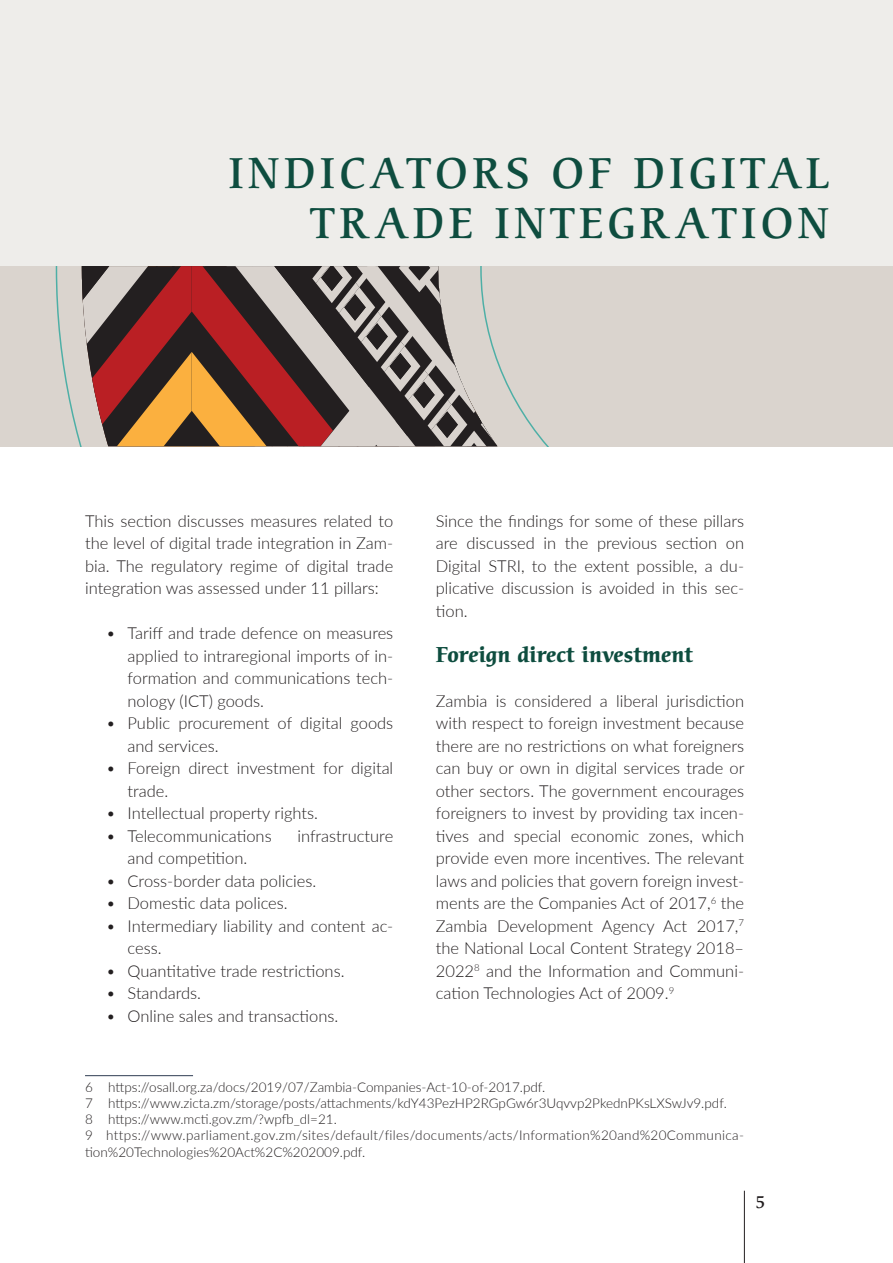
<style>
.page{position:relative;width:893px;height:1263px;background:#fff}
.page>*{position:absolute;margin:0;border:0;box-sizing:border-box;transform-origin:0 0}
.t1{font:500 42px/50.4px "Cerigo Std";letter-spacing:.1em;color:#0e4d3f;text-align:right}
._02_Head_2_copy{font:700 21px "Cerigo Std";color:#0e4d3f}
._00_Body_text{font:300 16.5px/22.5px "Lato";color:#231f20;text-align:justify}
.t2{font:500 16.5px "Cerigo Std";color:#231f20}
._06_Footnote{font:300 13.5px "Lato";color:#231f20}
._06_Footnote-2{font:300 13.5px/16.2px "Lato";letter-spacing:.025em;color:#231f20}
</style>
<div class="page">
<div style="left:0;top:0;width:893px;height:446px;background:#eeedea"></div>
<div style="left:0;top:266px;width:893px;height:180px;background:#dad4ce"></div>
<svg style="left:56px;top:266px;width:492px;height:180px"></svg>
<hr style="left:744px;top:1191px;width:1px;height:72px;background:#231f20">
<hr style="left:85px;top:1075px;width:108px;height:1px;background:#2f3d52">
<p class="t1" style="left:228px;top:149px;width:602px">INDICATORS OF DIGITAL<br>TRADE INTEGRATION</p>
<p class="_00_Body_text" style="left:85px;top:509px;width:310px">This section discusses measures related to the level of digital trade integration in Zam&shy;bia. The regulatory regime of digital trade integration was assessed under 11 pillars:</p>
<p class="_00_Body_text" style="left:128px;top:621px;width:267px;text-indent:-21px">• Tariff and trade defence on measures applied to intraregional imports of in&shy;formation and communications tech&shy;nology (ICT) goods.</p>
<p class="_00_Body_text" style="left:128px;top:711px;width:267px;text-indent:-21px">• Public procurement of digital goods and services.</p>
<p class="_00_Body_text" style="left:128px;top:756px;width:267px;text-indent:-21px">• Foreign direct investment for digital trade.</p>
<p class="_00_Body_text" style="left:106px;top:801px;width:213px">• Intellectual property rights.</p>
<p class="_00_Body_text" style="left:106px;top:824px;width:167px">• Telecommunications</p>
<p class="_00_Body_text" style="left:297px;top:824px;width:97px">infrastructure</p>
<p class="_00_Body_text" style="left:128px;top:846px;width:121px">and competition.</p>
<p class="_00_Body_text" style="left:106px;top:869px;width:211px">• Cross-border data policies.</p>
<p class="_00_Body_text" style="left:106px;top:891px;width:183px">• Domestic data polices.</p>
<p class="_00_Body_text" style="left:128px;top:914px;width:267px;text-indent:-21px">• Intermediary liability and content ac&shy;cess.</p>
<p class="_00_Body_text" style="left:106px;top:959px;width:240px">• Quantitative trade restrictions.</p>
<p class="_00_Body_text" style="left:106px;top:981px;width:96px">• Standards.</p>
<p class="_00_Body_text" style="left:106px;top:1004px;width:233px">• Online sales and transactions.</p>
<p class="_00_Body_text" style="left:436px;top:509px;width:310px">Since the findings for some of these pillars are discussed in the previous section on Digital STRI, to the extent possible, a du&shy;plicative discussion is avoided in this sec&shy;tion.</p>
<p class="_02_Head_2_copy" style="left:436px;top:642px;width:259px">Foreign direct investment</p>
<p class="_00_Body_text" style="left:436px;top:689px;width:310px">Zambia is considered a liberal jurisdiction with respect to foreign investment because there are no restrictions on what foreigners can buy or own in digital services trade or other sectors. The government encourages foreigners to invest by providing tax incen&shy;tives and special economic zones, which provide even more incentives. The relevant laws and policies that govern foreign invest&shy;ments are the Companies Act of 2017,<sup>6</sup> the Zambia Development Agency Act 2017,<sup>7 </sup>the National Local Content Strategy 2018– 2022<sup>8</sup> and the Information and Communi&shy;cation Technologies Act of 2009.<sup>9</sup></p>
<p class="_06_Footnote" style="left:85px;top:1077px;width:462px">6 https://osall.org.za/docs/2019/07/Zambia-Companies-Act-10-of-2017.pdf.</p>
<p class="_06_Footnote" style="left:85px;top:1094px;width:643px">7 https://www.zicta.zm/storage/posts/attachments/kdY43PezHP2RGpGw6r3Uqvvp2PkednPKsLXSwJv9.pdf.</p>
<p class="_06_Footnote" style="left:85px;top:1110px;width:253px">8 https://www.mcti.gov.zm/?wpfb_dl=21.</p>
<p class="_06_Footnote-2" style="left:85px;top:1127px;width:661px">9 https://www.parliament.gov.zm/sites/default/files/documents/acts/Information%20and%20Communica&shy;tion%20Technologies%20Act%2C%202009.pdf.</p>
<p class="t2" style="left:755px;top:1193px;width:12px">5</p>
</div>
